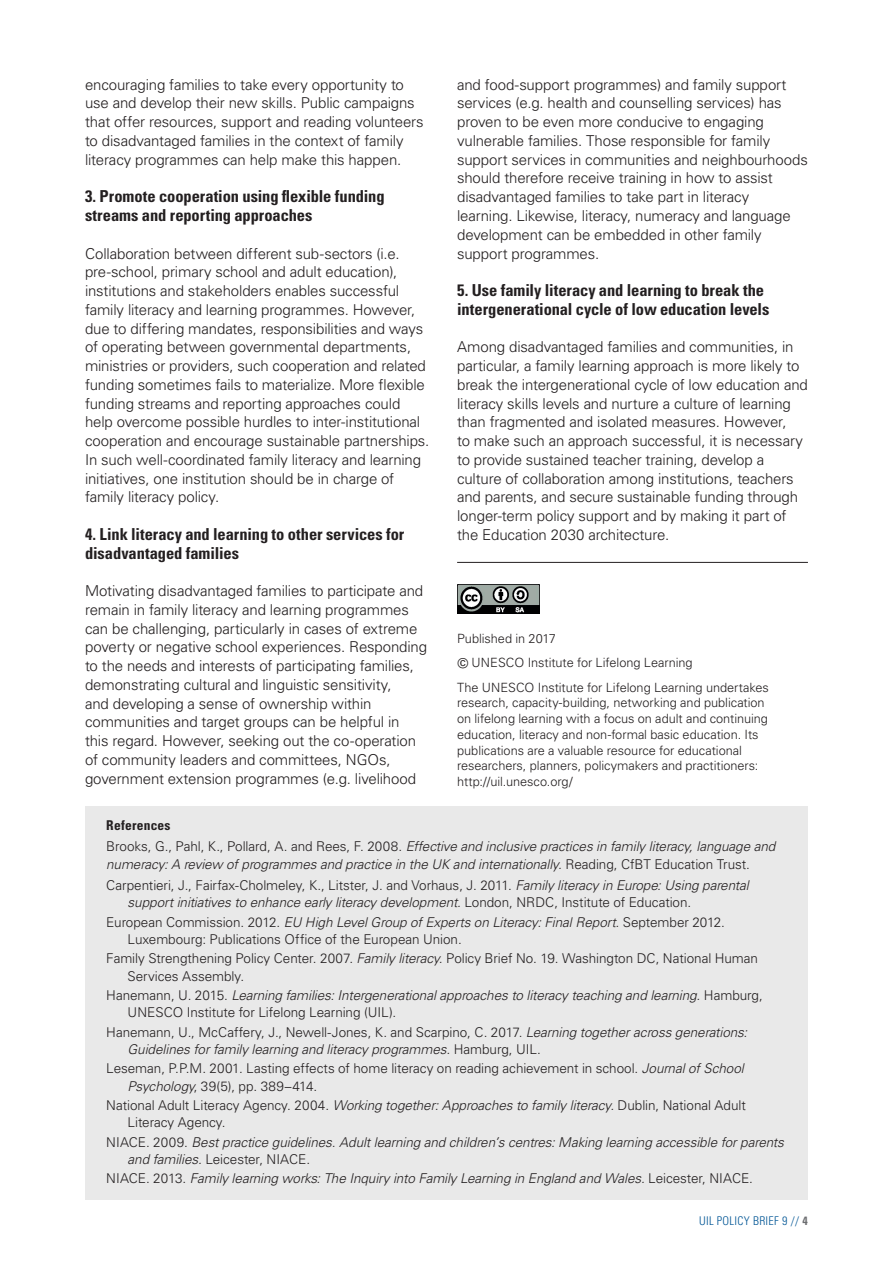
<style>
.page{position:relative;width:893px;height:1263px;background:#fff}
.page>*{position:absolute;margin:0;border:0;box-sizing:border-box;transform-origin:0 0}
.t1{font:700 condensed 16.5px/18.8px "Univers";letter-spacing:-.005em;color:#231f20}
.t2{font:300 15px/18.8px "Univers";letter-spacing:-.01em;color:#231f20}
.t3{font:italic 300 13.5px/19.4px "Univers";letter-spacing:-.005em;color:#231f20}
.t4{font:300 13.5px/19.4px "Univers";letter-spacing:-.005em;color:#231f20}
.t5{font:300 12.75px/15.8px "Univers";letter-spacing:-.005em;color:#231f20}
.t6{font:300 condensed 12px "Univers";letter-spacing:.025em;color:#005595}
.s1{font-family:"Commercial Pi BT";font-weight:400;font-size:21px}
.s2{font-weight:700;font-style:normal;font-stretch:condensed}
.s3{font-style:normal}
.s4{font-style:italic}
.s5{font-weight:700;color:#6c6d70}
</style>
<div class="page">
<div style="left:85px;top:806px;width:723px;height:394px;background:#e9e9e9"></div>
<img style="left:457px;top:585px;width:83px;height:29px">
<hr style="left:457px;top:562px;width:351px;height:1px;background:#231f20">
<p class="t2" style="left:85px;top:75px;width:340px">encouraging families to take every opportunity to use and develop their new skills. Public campaigns that offer resources, support and reading volunteers to disadvantaged families in the context of family literacy programmes can help make this happen.</p>
<p class="t1" style="left:85px;top:187px;width:301px">3. Promote cooperation using flexible funding streams and reporting approaches</p>
<p class="t2" style="left:85px;top:243px;width:346px">Collaboration between different sub-sectors (i.e. pre-school, primary school and adult education), institutions and stakeholders enables successful family literacy and learning programmes. However, due to differing mandates, responsibilities and ways of operating between governmental departments, ministries or providers, such cooperation and related funding sometimes fails to materialize. More flexible funding streams and reporting approaches could help overcome possible hurdles to inter-institutional cooperation and encourage sustainable partnerships.<br>In such well-coordinated family literacy and learning initiatives, one institution should be in charge of family literacy policy.</p>
<p class="t1" style="left:85px;top:524px;width:321px">4. Link literacy and learning to other services for disadvantaged families</p>
<p class="t2" style="left:85px;top:581px;width:344px">Motivating disadvantaged families to participate and remain in family literacy and learning programmes can be challenging, particularly in cases of extreme poverty or negative school experiences. Responding to the needs and interests of participating families, demonstrating cultural and linguistic sensitivity,<br>and developing a sense of ownership within communities and target groups can be helpful in<br>this regard. However, seeking out the co-operation of community leaders and committees, NGOs, government extension programmes (e.g. livelihood</p>
<p class="t2" style="left:457px;top:75px;width:352px">and food-support programmes) and family support services (e.g. health and counselling services) has proven to be even more conducive to engaging vulnerable families. Those responsible for family support services in communities and neighbourhoods should therefore receive training in how to assist disadvantaged families to take part in literacy learning. Likewise, literacy, numeracy and language development can be embedded in other family support programmes.</p>
<p class="t1" style="left:457px;top:280px;width:314px">5. Use family literacy and learning to break the intergenerational cycle of low education levels</p>
<p class="t2" style="left:457px;top:337px;width:352px">Among disadvantaged families and communities, in particular, a family learning approach is more likely to break the intergenerational cycle of low education and literacy skills levels and nurture a culture of learning than fragmented and isolated measures. However,<br>to make such an approach successful, it is necessary to provide sustained teacher training, develop a culture of collaboration among institutions, teachers and parents, and secure sustainable funding through longer-term policy support and by making it part of the Education 2030 architecture.</p>
<p class="t5" style="left:457px;top:626px;width:313px;line-height:24.3px">Published in 2017<br><span class="s1">c</span> UNESCO Institute for Lifelong Learning<br>The UNESCO Institute for Lifelong Learning undertakes</p>
<p class="t5" style="left:457px;top:695px;width:312px">research, capacity-building, networking and publication on lifelong learning with a focus on adult and continuing education, literacy and non-formal basic education. Its publications are a valuable resource for educational researchers, planners, policymakers and practitioners: http://uil.unesco.org/</p>
<p class="t3" style="left:106px;top:814px;width:670px;line-height:21.5px"><span class="s2">References<br></span><span class="s3">Brooks, G., Pahl, K., Pollard, A. and Rees, F. 2008.</span> Effective and inclusive practices in family literacy, language and</p>
<p class="t3" style="left:106px;top:853px;width:645px;line-height:21.5px">numeracy: A review of programmes and practice in the UK and internationally. <span class="s3">Reading, CfBT Education Trust.<br>Carpentieri, J., Fairfax-Cholmeley, K., Litster, J. and Vorhaus, J. 2011.</span> Family literacy in Europe: Using parental</p>
<p class="t3" style="left:106px;top:893px;width:620px;text-indent:21px">support initiatives to enhance early literacy development. <span class="s3">London, NRDC, Institute of Education.<br>European Commission. 2012.</span> EU High Level Group of Experts on Literacy: Final Report. <span class="s3">September 2012.</span></p>
<p class="t4" style="left:106px;top:929px;width:653px;text-indent:21px">Luxembourg: Publications Office of the European Union.<br>Family Strengthening Policy Center. 2007. <span class="s4">Family literacy.</span> Policy Brief No. 19. Washington DC, National Human</p>
<p class="t3" style="left:106px;top:966px;width:658px;text-indent:21px"><span class="s3">Services Assembly.<br>Hanemann, U. 2015.</span> Learning families: Intergenerational approaches to literacy teaching and learning. <span class="s3">Hamburg,</span></p>
<p class="t4" style="left:106px;top:1002px;width:642px;text-indent:21px">UNESCO Institute for Lifelong Learning (UIL).<br>Hanemann, U., McCaffery, J., Newell-Jones, K. and Scarpino, C. 2017. <span class="s4">Learning together across generations:</span></p>
<p class="t4" style="left:106px;top:1039px;width:639px;text-indent:21px"><span class="s4">Guidelines for family learning and literacy programmes.</span> Hamburg, UIL.<br>Leseman, P.P.M. 2001. Lasting effects of home literacy on reading achievement in school. <span class="s4">Journal of School</span></p>
<p class="t4" style="left:106px;top:1076px;width:641px;text-indent:21px"><span class="s4">Psychology</span>, 39(5), pp. 389–414.<br>National Adult Literacy Agency. 2004. <span class="s4">Working together: Approaches to family literacy.</span> Dublin, National Adult</p>
<p class="t3" style="left:106px;top:1112px;width:679px;text-indent:21px"><span class="s3">Literacy Agency.<br>NIACE. 2009.</span> Best practice guidelines. Adult learning and children’s centres: Making learning accessible for parents</p>
<p class="t3" style="left:106px;top:1149px;width:648px;text-indent:21px">and families. <span class="s3">Leicester, NIACE.<br>NIACE. 2013.</span> Family learning works: The Inquiry into Family Learning in England and Wales. <span class="s3">Leicester, NIACE.</span></p>
<p class="t6" style="left:699px;top:1214px;width:110px">UIL POLICY BRIEF 9 // <span class="s5">4</span></p>
</div>
